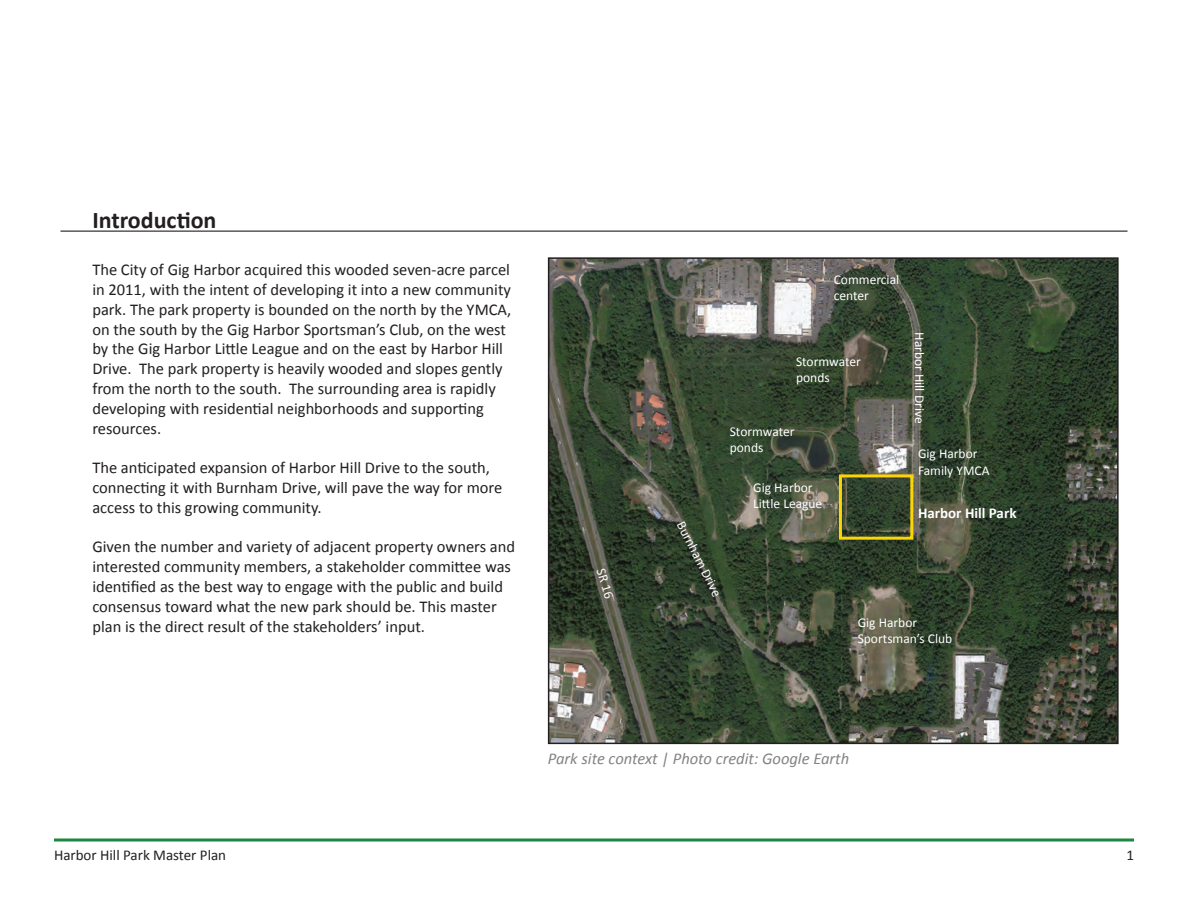
<style>
.page{position:relative;width:1188px;height:918px;background:#fff}
.page>*{position:absolute;margin:0;border:0;box-sizing:border-box;transform-origin:0 0}
.t1{font:700 24px "Calibri";color:#231f20}
.t2{font:16.5px/19.8px "Calibri";color:#231f20}
.t3{font:italic 16.5px "Calibri";color:#828383}
.t4{font:15px "Calibri";color:#231f20}
.t5{font:700 15px "Calibri";color:#fff}
.t6{font:13.5px/16.2px "Calibri";color:#fff}
</style>
<div class="page">
<img style="left:551px;top:260px;width:565px;height:481px">
<div style="left:548px;top:257px;width:571px;height:487px;border:2px solid #231f20"></div>
<div style="left:839px;top:474px;width:74px;height:66px;border:3px solid #fcd604"></div>
<svg style="left:54px;top:838px;width:1080px;height:4px;background:#54a470"></svg>
<hr style="left:60px;top:231px;width:1068px;height:1px;background:#231f20">
<h1 class="t1" style="left:92px;top:205px;width:126px">Introduction</h1>
<p class="t2" style="left:92px;top:260px;width:421px">The City of Gig Harbor acquired this wooded seven-acre parcel in 2011, with the intent of developing it into a new community park. The park property is bounded on the north by the YMCA, on the south by the Gig Harbor Sportsman’s Club, on the west by the Gig Harbor Little League and on the east by Harbor Hill Drive. The park property is heavily wooded and slopes gently from the north to the south. The surrounding area is rapidly developing with residential neighborhoods and supporting resources.</p>
<p class="t2" style="left:92px;top:458px;width:412px">The anticipated expansion of Harbor Hill Drive to the south, connecting it with Burnham Drive, will pave the way for more access to this growing community.</p>
<p class="t2" style="left:92px;top:537px;width:424px">Given the number and variety of adjacent property owners and interested community members, a stakeholder committee was identified as the best way to engage with the public and build consensus toward what the new park should be. This master plan is the direct result of the stakeholders’ input.</p>
<p class="t6" style="left:609px;top:567px;width:32px;rotate:73deg">SR 16</p>
<p class="t6" style="left:834px;top:272px;width:67px">Commercial center</p>
<p class="t6" style="left:688px;top:518px;width:84px;rotate:63deg">Burnham Drive</p>
<p class="t6" style="left:796px;top:354px;width:66px">Stormwater ponds</p>
<p class="t6" style="left:730px;top:423px;width:66px">Stormwater ponds</p>
<p class="t6" style="left:753px;top:480px;width:71px">Gig Harbor<br>Little League</p>
<p class="t6" style="left:928px;top:332px;width:93px;rotate:90deg">Harbor Hill Drive</p>
<p class="t6" style="left:918px;top:446px;width:73px">Gig Harbor<br>Family YMCA</p>
<p class="t5" style="left:918px;top:503px;width:100px">Harbor Hill Park</p>
<p class="t6" style="left:858px;top:615px;width:96px">Gig Harbor<br>Sportsman’s Club</p>
<p class="t3" style="left:548px;top:747px;width:303px">Park site context | Photo credit: Google Earth</p>
<p class="t4" style="left:54px;top:845px;width:174px">Harbor Hill Park Master Plan</p>
<p class="t4" style="left:1126px;top:845px;width:9px">1</p>
</div>
